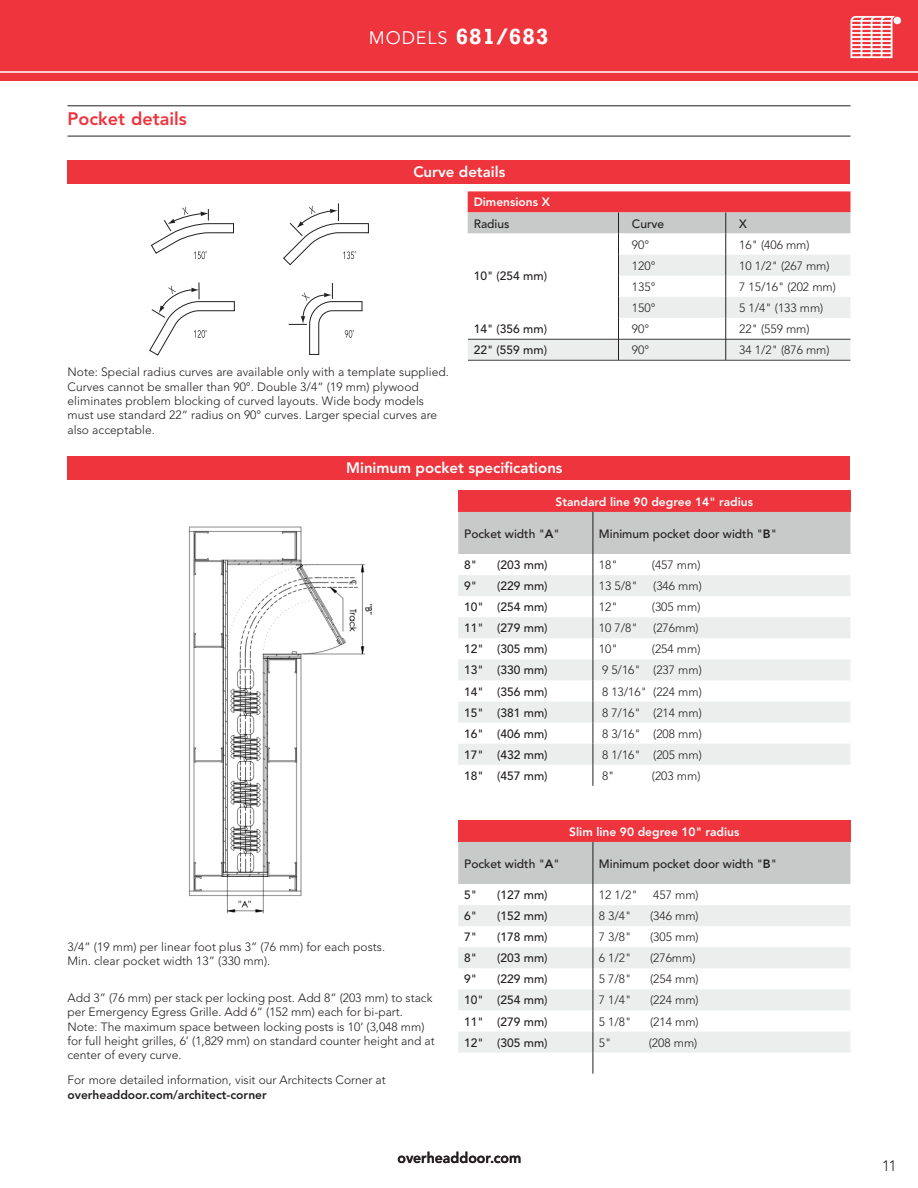
<style>
.page{position:relative;width:918px;height:1188px;background:#fff}
.page>*{position:absolute;margin:0;border:0;box-sizing:border-box;transform-origin:0 0}
.t1{font:700 22.5px "Rockwell";letter-spacing:.05em;color:#fff}
.t2{font:800 18px "Avenir LT Std";color:#ee343d}
.t3{font:800 15px "Avenir LT Std";color:#fff}
.t4{font:800 15px "Avenir LT Std";color:#231f20;scale:.94 1}
.t5{font:300 15px "Avenir LT Std";color:#231f20}
.t6{font:300 12px/14.4px "Avenir LT Std";color:#231f20}
.t7{font:500 12px "Avenir LT Std";color:#231f20}
.t8{font:800 12px "Avenir LT Std";color:#fff}
.t9{font:800 12px "Avenir LT Std";color:#231f20}
.s1{font-family:"Avenir LT Std";font-weight:400;font-size:18px}
.s2{font-weight:800}
</style>
<div class="page">
<img style="left:188px;top:526px;width:185px;height:388px">
<svg style="left:149px;top:203px;width:220px;height:152px"></svg>
<hr style="left:68px;top:106px;width:782px;height:1px;background:#231f20">
<hr style="left:68px;top:136px;width:782px;height:1px;background:#231f20">
<div style="left:68px;top:160px;width:782px;height:24px;background:#ee343d"></div>
<div style="left:68px;top:457px;width:782px;height:23px;background:#ee343d"></div>
<svg style="left:468px;top:191px;width:382px;height:169px"></svg>
<hr style="left:468px;top:339px;width:382px;height:1px;background:#231f20">
<hr style="left:468px;top:360px;width:382px;height:1px;background:#231f20">
<div style="left:458px;top:491px;width:392px;height:21px;background:#ee343d"></div>
<svg style="left:458px;top:512px;width:392px;height:274px"></svg>
<div style="left:0;top:0;width:918px;height:81px;background:#ee343d"></div>
<svg style="left:850px;top:16px;width:46px;height:42px"></svg>
<div style="left:894px;top:17px;width:7px;height:7px;background:#fff;border-radius:50%"></div>
<hr style="left:0;top:71px;width:918px;height:2px;background:#fff">
<div style="left:458px;top:821px;width:392px;height:21px;background:#ee343d"></div>
<svg style="left:458px;top:842px;width:392px;height:232px"></svg>
<h2 class="t2" style="left:68px;top:108px;width:121px">Pocket details</h2>
<h1 class="t1" style="left:369px;top:23px;width:181px"><span class="s1">MODELS</span> 681/683</h1>
<p class="t3" style="left:413px;top:163px;width:93px">Curve details</p>
<p class="t8" style="left:474px;top:195px;width:78px">Dimensions X</p>
<p class="t7" style="left:474px;top:216px;width:37px">Radius</p>
<p class="t7" style="left:632px;top:216px;width:34px">Curve</p>
<p class="t7" style="left:739px;top:216px;width:9px">X</p>
<p class="t7" style="left:474px;top:269px;width:75px">10" (254 mm)</p>
<p class="t6" style="left:632px;top:237px;width:19px">90°</p>
<p class="t6" style="left:739px;top:237px;width:72px">16" (406 mm)</p>
<p class="t6" style="left:632px;top:258px;width:25px">120°</p>
<p class="t6" style="left:739px;top:258px;width:92px">10 1/2" (267 mm)</p>
<p class="t6" style="left:632px;top:279px;width:25px">135°</p>
<p class="t6" style="left:739px;top:279px;width:98px">7 15/16" (202 mm)</p>
<p class="t6" style="left:632px;top:301px;width:25px">150°</p>
<p class="t6" style="left:739px;top:301px;width:86px">5 1/4" (133 mm)</p>
<p class="t7" style="left:474px;top:322px;width:75px">14" (356 mm)</p>
<p class="t6" style="left:632px;top:322px;width:19px">90°</p>
<p class="t6" style="left:739px;top:322px;width:72px">22" (559 mm)</p>
<p class="t7" style="left:474px;top:343px;width:75px">22" (559 mm)</p>
<p class="t6" style="left:632px;top:343px;width:19px">90°</p>
<p class="t6" style="left:739px;top:343px;width:92px">34 1/2" (876 mm)</p>
<p class="t6" style="left:68px;top:365px;width:383px">Note: Special radius curves are available only with a template supplied.<br>Curves cannot be smaller than 90°. Double 3/4” (19 mm) plywood eliminates problem blocking of curved layouts. Wide body models must use standard 22“ radius on 90° curves. Larger special curves are also acceptable.</p>
<p class="t3" style="left:346px;top:459px;width:218px">Minimum pocket specifications</p>
<p class="t8" style="left:556px;top:495px;width:199px">Standard line 90 degree 14" radius</p>
<p class="t7" style="left:464px;top:526px;width:97px">Pocket width "<span class="s2">A</span>"</p>
<p class="t7" style="left:599px;top:526px;width:180px">Minimum pocket door width "<span class="s2">B</span>"</p>
<p class="t7" style="left:464px;top:558px;width:14px">8"</p>
<p class="t7" style="left:497px;top:558px;width:52px">(203 mm)</p>
<p class="t6" style="left:599px;top:558px;width:20px">18"</p>
<p class="t6" style="left:652px;top:558px;width:50px">(457 mm)</p>
<p class="t7" style="left:464px;top:579px;width:14px">9"</p>
<p class="t7" style="left:497px;top:579px;width:52px">(229 mm)</p>
<p class="t6" style="left:599px;top:579px;width:40px">13 5/8"</p>
<p class="t6" style="left:653px;top:579px;width:50px">(346 mm)</p>
<p class="t7" style="left:464px;top:600px;width:85px">10" (254 mm)</p>
<p class="t6" style="left:599px;top:600px;width:20px">12"</p>
<p class="t6" style="left:652px;top:600px;width:50px">(305 mm)</p>
<p class="t7" style="left:464px;top:621px;width:85px">11" (279 mm)</p>
<p class="t6" style="left:599px;top:621px;width:40px">10 7/8"</p>
<p class="t6" style="left:653px;top:621px;width:47px">(276mm)</p>
<p class="t7" style="left:464px;top:642px;width:85px">12" (305 mm)</p>
<p class="t6" style="left:599px;top:642px;width:20px">10"</p>
<p class="t6" style="left:652px;top:642px;width:50px">(254 mm)</p>
<p class="t7" style="left:464px;top:663px;width:85px">13" (330 mm)</p>
<p class="t6" style="left:602px;top:663px;width:101px">9 5/16" (237 mm)</p>
<p class="t7" style="left:464px;top:684px;width:85px">14" (356 mm)</p>
<p class="t6" style="left:602px;top:684px;width:101px">8 13/16" (224 mm)</p>
<p class="t7" style="left:464px;top:706px;width:85px">15" (381 mm)</p>
<p class="t6" style="left:602px;top:705px;width:101px">8 7/16" (214 mm)</p>
<p class="t7" style="left:464px;top:727px;width:85px">16" (406 mm)</p>
<p class="t6" style="left:602px;top:726px;width:101px">8 3/16" (208 mm)</p>
<p class="t7" style="left:464px;top:748px;width:85px">17" (432 mm)</p>
<p class="t6" style="left:602px;top:747px;width:101px">8 1/16" (205 mm)</p>
<p class="t7" style="left:464px;top:769px;width:85px">18" (457 mm)</p>
<p class="t6" style="left:602px;top:769px;width:14px">8"</p>
<p class="t6" style="left:652px;top:769px;width:50px">(203 mm)</p>
<p class="t6" style="left:67px;top:939px;width:319px">3/4” (19 mm) per linear foot plus 3” (76 mm) for each posts.<br>Min. clear pocket width 13” (330 mm).</p>
<p class="t6" style="left:67px;top:990px;width:369px">Add 3” (76 mm) per stack per locking post. Add 8” (203 mm) to stack per Emergency Egress Grille. Add 6” (152 mm) each for bi-part.<br>Note: The maximum space between locking posts is 10’ (3,048 mm) for full height grilles, 6’ (1,829 mm) on standard counter height and at center of every curve.</p>
<p class="t6" style="left:67px;top:1073px;width:320px">For more detailed information, visit our Architects Corner at</p>
<p class="t9" style="left:67px;top:1087px;width:201px">overheaddoor.com/architect-corner</p>
<p class="t8" style="left:569px;top:825px;width:172px">Slim line 90 degree 10" radius</p>
<p class="t7" style="left:464px;top:856px;width:97px">Pocket width "<span class="s2">A</span>"</p>
<p class="t7" style="left:599px;top:856px;width:180px">Minimum pocket door width "<span class="s2">B</span>"</p>
<p class="t7" style="left:464px;top:888px;width:14px">5"</p>
<p class="t7" style="left:497px;top:888px;width:52px">(127 mm)</p>
<p class="t6" style="left:599px;top:888px;width:40px">12 1/2"</p>
<p class="t6" style="left:653px;top:888px;width:47px">457 mm)</p>
<p class="t7" style="left:464px;top:909px;width:14px">6"</p>
<p class="t7" style="left:497px;top:909px;width:52px">(152 mm)</p>
<p class="t6" style="left:599px;top:909px;width:34px">8 3/4"</p>
<p class="t6" style="left:650px;top:909px;width:50px">(346 mm)</p>
<p class="t7" style="left:464px;top:930px;width:14px">7"</p>
<p class="t7" style="left:497px;top:930px;width:52px">(178 mm)</p>
<p class="t6" style="left:599px;top:930px;width:34px">7 3/8"</p>
<p class="t6" style="left:650px;top:930px;width:50px">(305 mm)</p>
<p class="t7" style="left:464px;top:951px;width:14px">8"</p>
<p class="t7" style="left:497px;top:951px;width:52px">(203 mm)</p>
<p class="t6" style="left:599px;top:951px;width:34px">6 1/2"</p>
<p class="t6" style="left:650px;top:951px;width:47px">(276mm)</p>
<p class="t7" style="left:464px;top:972px;width:14px">9"</p>
<p class="t7" style="left:497px;top:972px;width:52px">(229 mm)</p>
<p class="t6" style="left:599px;top:972px;width:34px">5 7/8"</p>
<p class="t6" style="left:650px;top:972px;width:50px">(254 mm)</p>
<p class="t7" style="left:464px;top:993px;width:85px">10" (254 mm)</p>
<p class="t6" style="left:599px;top:993px;width:34px">7 1/4"</p>
<p class="t6" style="left:650px;top:993px;width:50px">(224 mm)</p>
<p class="t7" style="left:464px;top:1014px;width:85px">11" (279 mm)</p>
<p class="t6" style="left:599px;top:1014px;width:34px">5 1/8"</p>
<p class="t6" style="left:650px;top:1014px;width:50px">(214 mm)</p>
<p class="t7" style="left:464px;top:1036px;width:85px">12" (305 mm)</p>
<p class="t6" style="left:599px;top:1035px;width:14px">5"</p>
<p class="t6" style="left:649px;top:1035px;width:50px">(208 mm)</p>
<p class="t4" style="left:398px;top:1149px;width:133px">overheaddoor.com</p>
<p class="t5" style="left:882px;top:1157px;width:16px">11</p>
</div>
